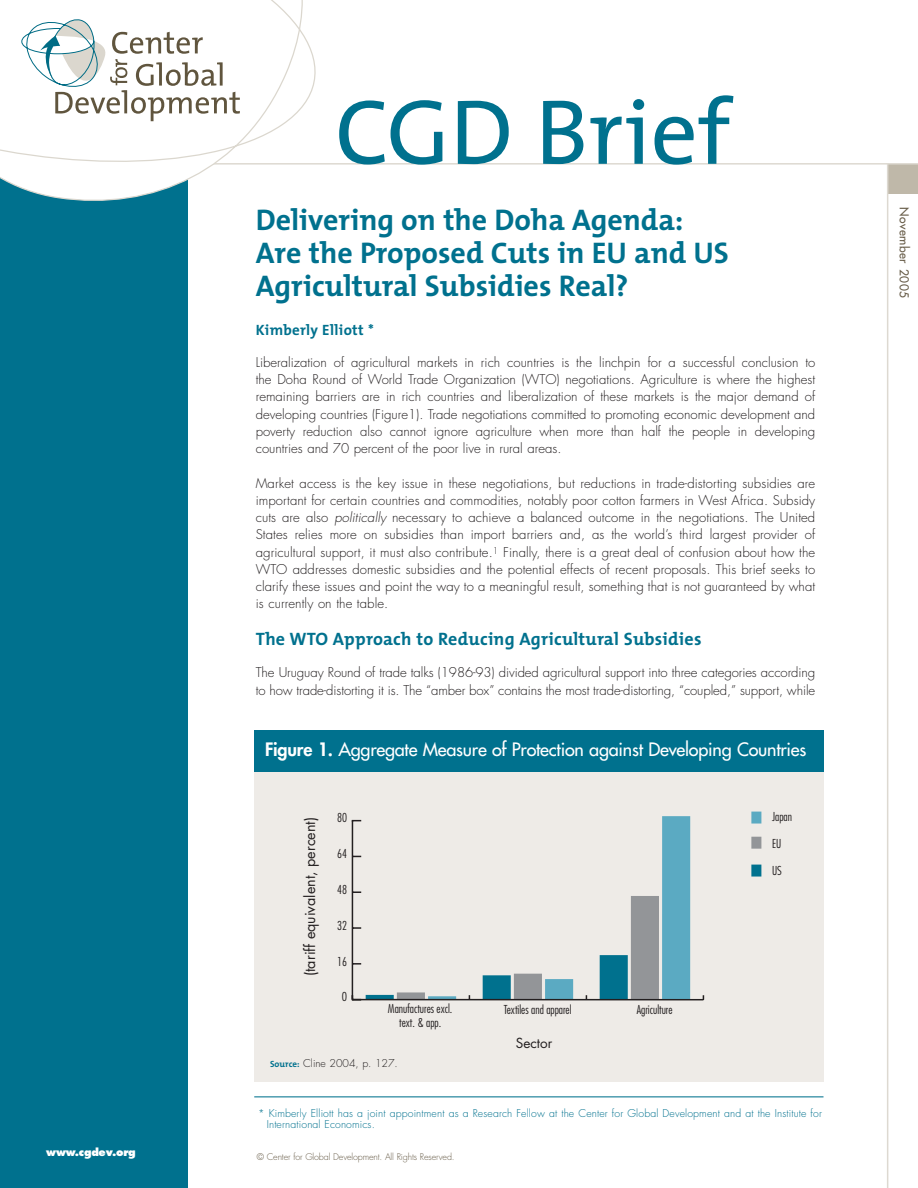
<style>
.page{position:relative;width:918px;height:1188px;background:#fff}
.page>*{position:absolute;margin:0;border:0;box-sizing:border-box;transform-origin:0 0}
.t1{font:93px "The Mix";color:#00718e}
.t2{font:700 30px/33px "The Mix";color:#00718e}
.t3{font:18px "Futura";letter-spacing:-.01em;color:#fff}
.t4{font:700 18px "The Mix";letter-spacing:.01em;color:#00718e}
.t5{font:700 15px "The Mix";letter-spacing:.02em;color:#00718e}
.t6{font:14.4px "Futura";color:#231f20}
.t7{font:13.5px "Futura";color:#231f20}
.t8{font:300 13.2px/17.2px "Futura";letter-spacing:-.005em;color:#231f20;text-align:justify}
.t9{font:300 condensed 12px "Futura";color:#231f20}
.t10{font:12px "Futura";letter-spacing:.045em;color:#685d49}
.t11{font:300 condensed 12px "Futura";color:#231f20;scale:1.06 1}
.t12{font:300 10.5px/10.5px "Futura";letter-spacing:.01em;color:#00718e}
.t13{font:300 10.5px "Futura";color:#231f20}
.t14{font:800 10.5px "Futura";letter-spacing:-.025em;color:#fff}
.t15{font:300 9px "Futura";letter-spacing:-.02em;color:#685d49}
.s1{font-style:italic}
.s2{font-weight:800}
.s3{font-family:"The Mix";font-weight:700;font-size:9px;color:#00718e}
</style>
<div class="page">
<div style="left:0;top:167px;width:187px;height:1021px;background:#00718e"></div>
<div style="left:888px;top:164px;width:30px;height:30px;background:#bfb8a9"></div>
<hr style="left:83px;top:163px;width:835px;height:2px;background:#ddd9d1">
<svg style="left:0;top:0;width:356px;height:212px"></svg>
<svg style="left:21px;top:16px;width:219px;height:105px"></svg>
<hr style="left:887px;top:164px;width:1px;height:1024px;background:#ddd9d1">
<hr style="left:254px;top:1096px;width:570px;height:1px;background:#00718e">
<div style="left:254px;top:745px;width:570px;height:337px;background:#eeebe7"></div>
<div style="left:254px;top:730px;width:570px;height:41px;background:#00718e"></div>
<svg style="left:428px;top:996px;width:28px;height:3px"></svg>
<div style="left:545px;top:979px;width:28px;height:21px;background:#5baac2"></div>
<div style="left:662px;top:816px;width:28px;height:184px;background:#5baac2"></div>
<svg style="left:397px;top:992px;width:28px;height:7px"></svg>
<div style="left:514px;top:974px;width:28px;height:26px;background:#939598"></div>
<div style="left:631px;top:896px;width:28px;height:104px;background:#939598"></div>
<svg style="left:366px;top:995px;width:28px;height:4px"></svg>
<div style="left:483px;top:975px;width:28px;height:25px;background:#00718e"></div>
<div style="left:600px;top:955px;width:28px;height:45px;background:#00718e"></div>
<hr style="left:352px;top:999px;width:351px;height:1px;background:#231f20">
<hr style="left:352px;top:821px;width:1px;height:179px;background:#231f20">
<svg style="left:353px;top:963px;width:8px;height:2px"></svg>
<svg style="left:353px;top:927px;width:8px;height:2px"></svg>
<svg style="left:353px;top:891px;width:8px;height:2px"></svg>
<div style="left:751px;top:812px;width:10px;height:12px;background:#5baac2"></div>
<div style="left:751px;top:837px;width:10px;height:12px;background:#939598"></div>
<div style="left:751px;top:865px;width:10px;height:12px;background:#00718e"></div>
<h1 class="t1" style="left:335px;top:98px;width:397px">CGD Brief</h1>
<h2 class="t2" style="left:256px;top:206px;width:475px">Delivering on the Doha Agenda:<br>Are the Proposed Cuts in EU and US<br>Agricultural Subsidies Real?</h2>
<p class="t5" style="left:256px;top:325px;width:120px">Kimberly Elliott *</p>
<p class="t8" style="left:256px;top:354px;width:561px">Liberalization of agricultural markets in rich countries is the linchpin for a successful conclusion to the Doha Round of World Trade Organization (WTO) negotiations. Agriculture is where the highest remaining barriers are in rich countries and liberalization of these markets is the major demand of developing countries (Figure1). Trade negotiations committed to promoting economic development and poverty reduction also cannot ignore agriculture when more than half the people in developing countries and 70 percent of the poor live in rural areas.</p>
<p class="t8" style="left:256px;top:475px;width:561px">Market access is the key issue in these negotiations, but reductions in trade-distorting subsidies are important for certain countries and commodities, notably poor cotton farmers in West Africa. Subsidy cuts are also <span class="s1">politically</span> necessary to achieve a balanced outcome in the negotiations. The United States relies more on subsidies than import barriers and, as the world’s third largest provider of agricultural support, it must also contribute.<sup>1</sup> Finally, there is a great deal of confusion about how the WTO addresses domestic subsidies and the potential effects of recent proposals. This brief seeks to clarify these issues and point the way to a meaningful result, something that is not guaranteed by what is currently on the table.</p>
<h3 class="t4" style="left:256px;top:632px;width:447px">The WTO Approach to Reducing Agricultural Subsidies</h3>
<p class="t8" style="left:256px;top:665px;width:561px">The Uruguay Round of trade talks (1986-93) divided agricultural support into three categories according to how trade-distorting it is. The “amber box” contains the most trade-distorting, “coupled,” support, while</p>
<h3 class="t3" style="left:265px;top:741px;width:543px"><span class="s2">Figure 1.</span> Aggregate Measure of Protection against Developing Countries</h3>
<p class="t6" style="left:303px;top:976px;width:161px;rotate:-90deg">(tariff equivalent, percent)</p>
<p class="t9" style="left:337px;top:813px;width:12px">80</p>
<p class="t9" style="left:772px;top:812px;width:22px">Japan</p>
<p class="t9" style="left:772px;top:839px;width:11px">EU</p>
<p class="t9" style="left:772px;top:865px;width:11px">US</p>
<p class="t9" style="left:337px;top:849px;width:12px">64</p>
<p class="t9" style="left:337px;top:884px;width:12px">48</p>
<p class="t9" style="left:337px;top:920px;width:12px">32</p>
<p class="t9" style="left:337px;top:956px;width:12px">16</p>
<p class="t11" style="left:342px;top:992px;width:7px">0</p>
<p class="t9" style="left:388px;top:1003px;width:66px">Manufactures excl.</p>
<p class="t9" style="left:504px;top:1004px;width:69px">Textiles and apparel</p>
<p class="t9" style="left:637px;top:1004px;width:37px">Agriculture</p>
<p class="t9" style="left:399px;top:1018px;width:44px">text. &amp; app.</p>
<p class="t7" style="left:516px;top:1037px;width:38px">Sector</p>
<p class="t13" style="left:270px;top:1058px;width:129px"><span class="s3">Source:</span> Cline 2004, p. 127.</p>
<p class="t12" style="left:267px;top:1109px;width:557px;text-indent:-9px">* Kimberly Elliott has a joint appointment as a Research Fellow at the Center for Global Development and at the Institute for<br>International Economics.</p>
<p class="t14" style="left:46px;top:1148px;width:91px">www.cgdev.org</p>
<p class="t15" style="left:257px;top:1153px;width:199px">© Center for Global Development. All Rights Reserved.</p>
<p class="t10" style="left:910px;top:207px;width:93px;rotate:90deg">November 2005</p>
</div>
